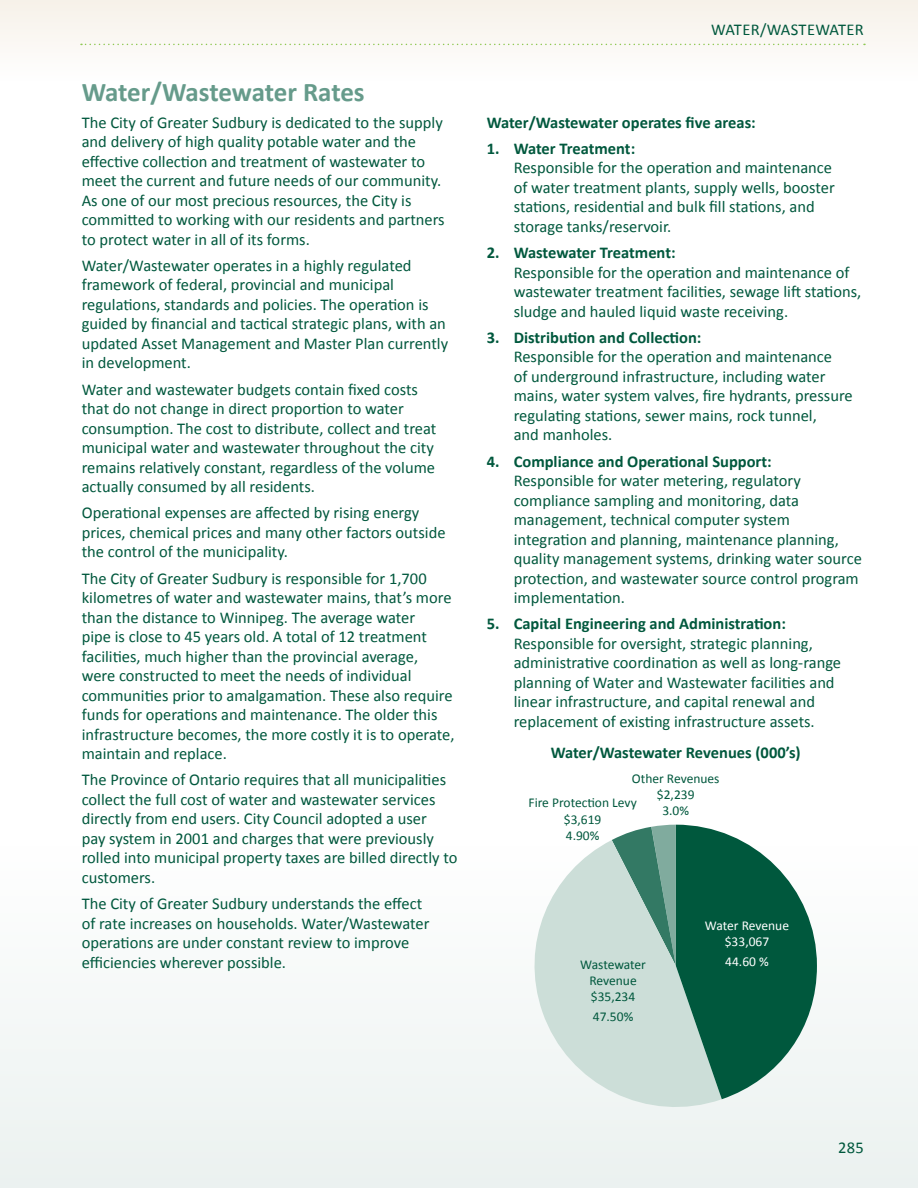
<style>
.page{position:relative;width:918px;height:1188px;background:#fff}
.page>*{position:absolute;margin:0;border:0;box-sizing:border-box;transform-origin:0 0}
.Subsection{font:700 27px "Calibri";letter-spacing:-.01em;color:#669b8b}
.t1{font:16.5px/19.5px "Calibri";color:#00583d}
.t2{font:700 16.5px "Calibri";letter-spacing:-.01em;color:#00583d}
.t3{font:16.5px "Calibri";letter-spacing:.02em;color:#00583d}
.t4{font:13.5px/16.2px "Calibri";color:#00583d;text-align:center}
.t5{font:13.5px/16.2px "Calibri";color:#fff;text-align:center}
.s1{font-weight:700}
</style>
<div class="page">
<div style="left:0;top:0;width:918px;height:81px;background:#faf7f3"></div>
<div style="left:0;top:847px;width:918px;height:341px;background:#f3f7f6"></div>
<svg style="left:81px;top:44px;width:784px;height:1px"></svg>
<svg style="left:534px;top:840px;width:188px;height:267px;fill:#ccded8"></svg>
<svg style="left:612px;top:825px;width:205px;height:274px;background:#619887"></svg>
<p class="Subsection" style="left:82px;top:75px;width:284px">Water/Wastewater Rates</p>
<p class="t1" style="left:82px;top:112px;width:364px">The City of Greater Sudbury is dedicated to the supply and delivery of high quality potable water and the effective collection and treatment of wastewater to meet the current and future needs of our community.<br>As one of our most precious resources, the City is committed to working with our residents and partners to protect water in all of its forms.</p>
<p class="t1" style="left:82px;top:256px;width:368px">Water/Wastewater operates in a highly regulated framework of federal, provincial and municipal regulations, standards and policies. The operation is guided by financial and tactical strategic plans, with an updated Asset Management and Master Plan currently in development.</p>
<p class="t1" style="left:82px;top:379px;width:356px">Water and wastewater budgets contain fixed costs that do not change in direct proportion to water consumption. The cost to distribute, collect and treat municipal water and wastewater throughout the city remains relatively constant, regardless of the volume actually consumed by all residents.</p>
<p class="t1" style="left:82px;top:503px;width:365px">Operational expenses are affected by rising energy prices, chemical prices and many other factors outside the control of the municipality.</p>
<p class="t1" style="left:82px;top:568px;width:374px">The City of Greater Sudbury is responsible for 1,700 kilometres of water and wastewater mains, that’s more than the distance to Winnipeg. The average water<br>pipe is close to 45 years old. A total of 12 treatment facilities, much higher than the provincial average, were constructed to meet the needs of individual communities prior to amalgamation. These also require funds for operations and maintenance. The older this infrastructure becomes, the more costly it is to operate, maintain and replace.</p>
<p class="t1" style="left:82px;top:770px;width:377px">The Province of Ontario requires that all municipalities collect the full cost of water and wastewater services directly from end users. City Council adopted a user<br>pay system in 2001 and charges that were previously rolled into municipal property taxes are billed directly to customers.</p>
<p class="t1" style="left:82px;top:894px;width:349px">The City of Greater Sudbury understands the effect of rate increases on households. Water/Wastewater operations are under constant review to improve efficiencies wherever possible.</p>
<p class="t3" style="left:711px;top:19px;width:154px">WATER/WASTEWATER</p>
<p class="t2" style="left:487px;top:111px;width:271px">Water/Wastewater operates five areas:</p>
<p class="t1" style="left:514px;top:139px;width:323px;text-indent:-27px"><span class="s1">1. Water Treatment:<br></span>Responsible for the operation and maintenance of water treatment plants, supply wells, booster stations, residential and bulk fill stations, and storage tanks/reservoir.</p>
<p class="t1" style="left:514px;top:243px;width:349px;text-indent:-27px"><span class="s1">2. Wastewater Treatment:<br></span>Responsible for the operation and maintenance of wastewater treatment facilities, sewage lift stations, sludge and hauled liquid waste receiving.</p>
<p class="t1" style="left:514px;top:328px;width:341px;text-indent:-27px"><span class="s1">3. Distribution and Collection:<br></span>Responsible for the operation and maintenance<br>of underground infrastructure, including water mains, water system valves, fire hydrants, pressure regulating stations, sewer mains, rock tunnel,<br>and manholes.</p>
<p class="t1" style="left:514px;top:451px;width:350px;text-indent:-27px"><span class="s1">4. Compliance and Operational Support:<br></span>Responsible for water metering, regulatory compliance sampling and monitoring, data management, technical computer system integration and planning, maintenance planning, quality management systems, drinking water source protection, and wastewater source control program implementation.</p>
<p class="t1" style="left:514px;top:614px;width:329px;text-indent:-27px"><span class="s1">5. Capital Engineering and Administration:<br></span>Responsible for oversight, strategic planning, administrative coordination as well as long-range planning of Water and Wastewater facilities and linear infrastructure, and capital renewal and replacement of existing infrastructure assets.</p>
<p class="t2" style="left:551px;top:742px;width:252px">Water/Wastewater Revenues (000’s)</p>
<p class="t4" style="left:632px;top:770px;width:89px">Other Revenues $2,239<br>3.0%</p>
<p class="t4" style="left:528px;top:795px;width:110px">Fire Protection Levy $3,619<br>4.90%</p>
<p class="t5" style="left:705px;top:918px;width:86px">Water Revenue $33,067</p>
<p class="t4" style="left:580px;top:957px;width:67px">Wastewater</p>
<p class="t5" style="left:725px;top:953px;width:45px">44.60 %</p>
<p class="t4" style="left:589px;top:973px;width:49px;text-align:left">Revenue $35,234</p>
<p class="t4" style="left:593px;top:1008px;width:42px">47.50%</p>
<p class="t1" style="left:838px;top:1138px;width:27px">285</p>
</div>
